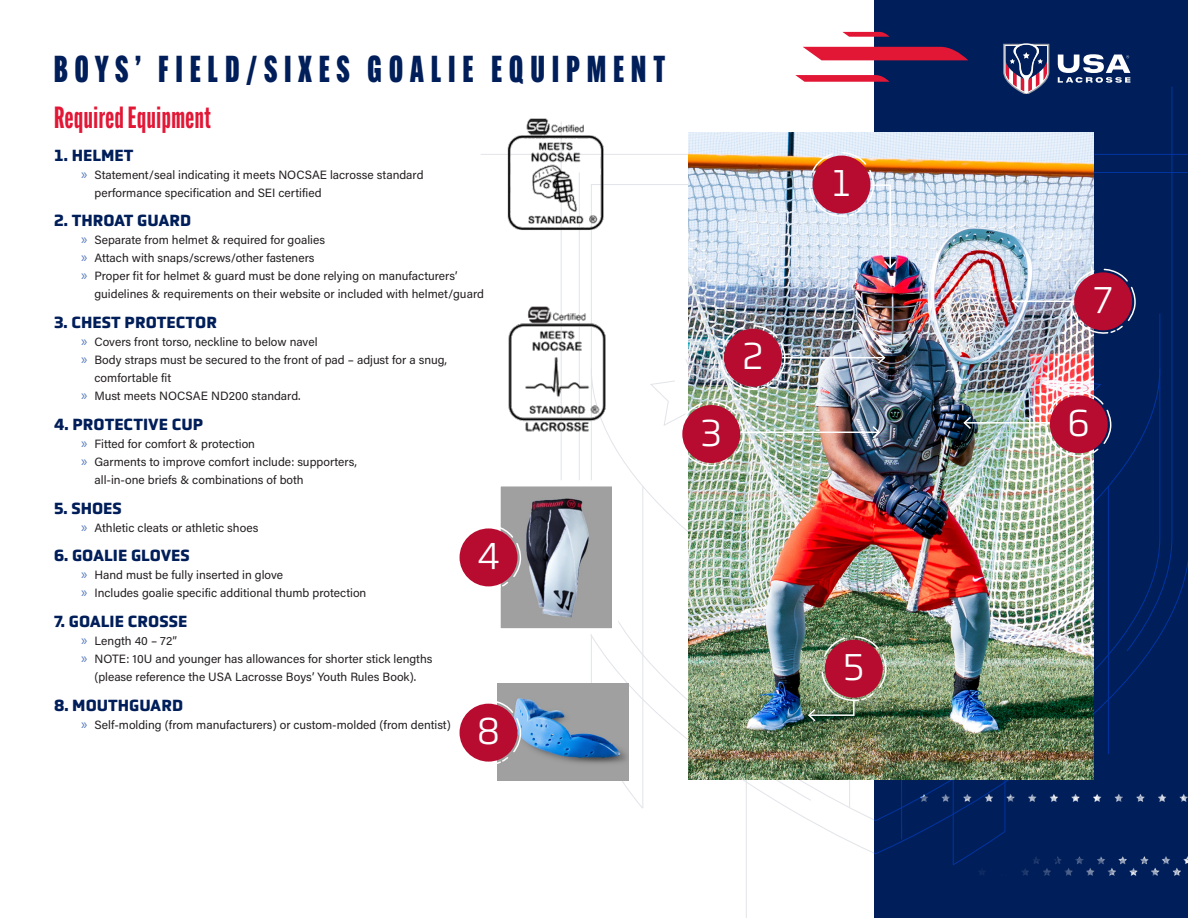
<style>
.page{position:relative;width:1188px;height:918px;background:#fff}
.page>*{position:absolute;margin:0;border:0;box-sizing:border-box;transform-origin:0 0}
.t1{font:300 39px "Obvia";color:#fff}
.t2{font:900 36.75px "Alternate Gothic Comp ATF";letter-spacing:.2em;color:#001e59}
.t3{font:700 30px "Alternate Gothic Comp ATF";letter-spacing:.02em;color:#e21736}
.t4{font:700 16.5px "Obvia";color:#001e59}
.t5{font:15px "Myriad Pro";color:#5479bd}
.t6{font:12px "Acumin Pro";color:#231f20}
.s1{font-family:"Myriad Pro";font-size:15px;color:#5479bd}
</style>
<div class="page">
<div style="left:875px;top:0;width:313px;height:918px;background:#001e59"></div>
<svg style="left:795px;top:75px;width:95px;height:7px"></svg>
<svg style="left:842px;top:32px;width:48px;height:5px"></svg>
<svg style="left:803px;top:47px;width:165px;height:13px;background:#d62442"></svg>
<svg style="left:1003px;top:43px;width:46px;height:43px"></svg>
<svg style="left:1058px;top:54px;width:72px;height:29px"></svg>
<img style="left:979px;top:856px;width:209px;height:20px">
<hr style="left:579px;top:172px;width:1px;height:365px;background:#e2e4e9">
<hr style="left:987px;top:172px;width:201px;height:1px;background:#e2e4e9">
<hr style="left:643px;top:486px;width:1px;height:322px;background:#e2e4e9">
<hr style="left:746px;top:499px;width:1px;height:419px;background:#e2e4e9">
<svg style="left:591px;top:251px;width:569px;height:386px"></svg>
<svg style="left:723px;top:780px;width:285px;height:85px"></svg>
<img style="left:689px;top:132px;width:405px;height:648px">
<hr style="left:1013px;top:301px;width:91px;height:1px;background:#fff">
<svg style="left:1010px;top:294px;width:11px;height:15px"></svg>
<hr style="left:688px;top:432px;width:191px;height:1px;background:#fff">
<svg style="left:871px;top:425px;width:10px;height:15px"></svg>
<hr style="left:748px;top:357px;width:136px;height:1px;background:#fff">
<svg style="left:876px;top:350px;width:11px;height:15px"></svg>
<img style="left:500px;top:118px;width:113px;height:124px">
<img style="left:508px;top:305px;width:100px;height:129px">
<img style="left:501px;top:487px;width:110px;height:140px">
<div style="left:494px;top:480px;width:124px;height:154px;border:6px solid #fff"></div>
<svg style="left:459px;top:524px;width:62px;height:69px"></svg>
<img style="left:498px;top:683px;width:130px;height:97px">
<svg style="left:459px;top:699px;width:62px;height:69px"></svg>
<img style="left:807px;top:635px;width:250px;height:186px">
<img style="left:650px;top:324px;width:136px;height:146px">
<svg style="left:808px;top:151px;width:90px;height:119px;background:#cea4b1"></svg>
<svg style="left:1070px;top:268px;width:66px;height:69px"></svg>
<img style="left:962px;top:391px;width:149px;height:69px">
<p class="t2" style="left:54px;top:46px;width:613px">BOYS’ FIELD/SIXES GOALIE EQUIPMENT</p>
<p class="t3" style="left:54px;top:98px;width:158px">Required Equipment</p>
<p class="t4" style="left:54px;top:145px;width:81px">1. HELMET</p>
<p class="t5" style="left:81px;top:164px;width:8px">»</p>
<p class="t6" style="left:94px;top:166px;width:331px">Statement/seal indicating it meets NOCSAE lacrosse standard</p>
<p class="t6" style="left:94px;top:184px;width:229px">performance specification and SEI certified</p>
<p class="t4" style="left:54px;top:211px;width:139px">2. THROAT GUARD</p>
<p class="t6" style="left:81px;top:232px;width:246px"><span class="s1">»</span> Separate from helmet &amp; required for goalies</p>
<p class="t6" style="left:81px;top:250px;width:235px"><span class="s1">»</span> Attach with snaps/screws/other fasteners</p>
<p class="t5" style="left:81px;top:266px;width:8px">»</p>
<p class="t6" style="left:94px;top:268px;width:365px">Proper fit for helmet &amp; guard must be done relying on manufacturers’</p>
<p class="t6" style="left:94px;top:286px;width:391px">guidelines &amp; requirements on their website or included with helmet/guard</p>
<p class="t4" style="left:54px;top:312px;width:165px">3. CHEST PROTECTOR</p>
<p class="t6" style="left:81px;top:334px;width:238px"><span class="s1">»</span> Covers front torso, neckline to below navel</p>
<p class="t5" style="left:81px;top:350px;width:8px">»</p>
<p class="t6" style="left:94px;top:352px;width:354px">Body straps must be secured to the front of pad – adjust for a snug,</p>
<p class="t6" style="left:94px;top:370px;width:78px">comfortable fit</p>
<p class="t6" style="left:81px;top:388px;width:221px"><span class="s1">»</span> Must meets NOCSAE ND200 standard.</p>
<p class="t4" style="left:54px;top:414px;width:151px">4. PROTECTIVE CUP</p>
<p class="t6" style="left:81px;top:435px;width:176px"><span class="s1">»</span> Fitted for comfort &amp; protection</p>
<p class="t5" style="left:81px;top:451px;width:8px">»</p>
<p class="t6" style="left:94px;top:453px;width:264px">Garments to improve comfort include: supporters,</p>
<p class="t6" style="left:94px;top:471px;width:211px">all-in-one briefs &amp; combinations of both</p>
<p class="t4" style="left:54px;top:498px;width:69px">5. SHOES</p>
<p class="t6" style="left:81px;top:519px;width:179px"><span class="s1">»</span> Athletic cleats or athletic shoes</p>
<p class="t4" style="left:54px;top:546px;width:137px">6. GOALIE GLOVES</p>
<p class="t6" style="left:81px;top:567px;width:204px"><span class="s1">»</span> Hand must be fully inserted in glove</p>
<p class="t6" style="left:81px;top:585px;width:287px"><span class="s1">»</span> Includes goalie specific additional thumb protection</p>
<p class="t4" style="left:54px;top:611px;width:135px">7. GOALIE CROSSE</p>
<p class="t6" style="left:81px;top:633px;width:97px"><span class="s1">»</span> Length 40 – 72”</p>
<p class="t5" style="left:81px;top:649px;width:8px">»</p>
<p class="t6" style="left:94px;top:651px;width:339px">NOTE: 10U and younger has allowances for shorter stick lengths</p>
<p class="t6" style="left:94px;top:669px;width:323px">(please reference the USA Lacrosse Boys’ Youth Rules Book).</p>
<p class="t4" style="left:54px;top:695px;width:131px">8. MOUTHGUARD</p>
<p class="t6" style="left:81px;top:716px;width:371px"><span class="s1">»</span> Self-molding (from manufacturers) or custom-molded (from dentist)</p>
<p class="t1" style="left:477px;top:533px;width:25px">4</p>
<p class="t1" style="left:477px;top:709px;width:26px">8</p>
<p class="t1" style="left:700px;top:410px;width:24px">3</p>
<p class="t1" style="left:742px;top:334px;width:23px">2</p>
<p class="t1" style="left:831px;top:161px;width:23px">1</p>
<p class="t1" style="left:843px;top:645px;width:23px">5</p>
<p class="t1" style="left:1093px;top:277px;width:21px">7</p>
<p class="t1" style="left:1067px;top:400px;width:25px">6</p>
</div>
